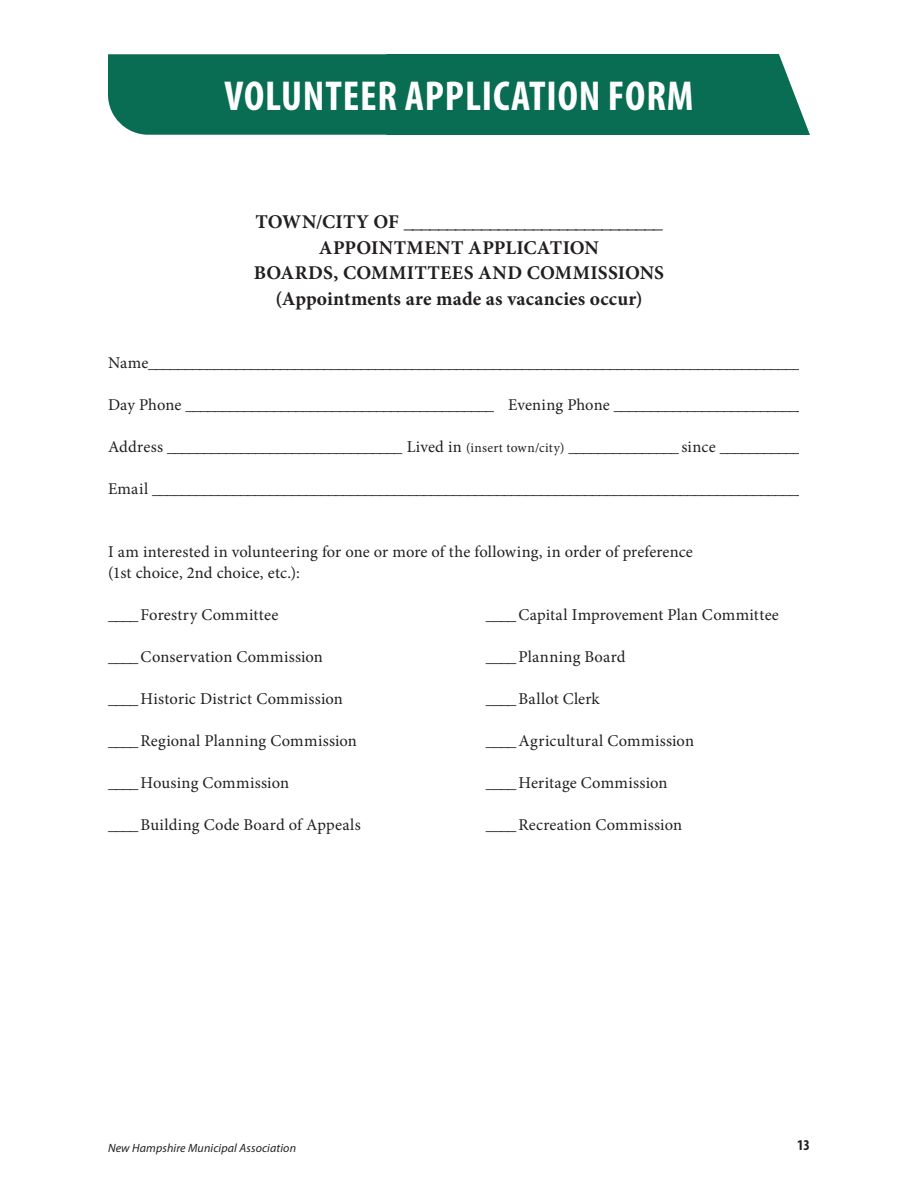
<style>
.page{position:relative;width:918px;height:1188px;background:#fff}
.page>*{position:absolute;margin:0;border:0;box-sizing:border-box;transform-origin:0 0}
.t1{font:700 condensed 42px "Myriad Pro";letter-spacing:.02em;color:#fff}
._2023_Body_Text{font:700 19.5px "Minion Pro";letter-spacing:.01em;color:#231f20}
._2023_Body_Text-2{font:16.5px/21px "Minion Pro";letter-spacing:.01em;color:#231f20}
._2023_Body_Text-3{font:700 16.5px "Minion Pro";color:#231f20}
.t2{font:700 condensed 15px "Myriad Pro";color:#231f20}
.t3{font:italic 12px "Myriad Pro";letter-spacing:.01em;color:#231f20}
.s1{font-weight:400}
.s2{font-weight:400;font-size:13.5px}
</style>
<div class="page">
<div style="left:108px;top:54px;width:702px;height:81px;background:#086d52"></div>
<p class="t1" style="left:224px;top:70px;width:471px">VOLUNTEER APPLICATION FORM</p>
<p class="_2023_Body_Text" style="left:255px;top:208px;width:409px">TOWN/CITY OF ______________________________</p>
<p class="_2023_Body_Text" style="left:319px;top:234px;width:282px">APPOINTMENT APPLICATION</p>
<p class="_2023_Body_Text" style="left:254px;top:259px;width:412px">BOARDS, COMMITTEES AND COMMISSIONS</p>
<p class="_2023_Body_Text" style="left:275px;top:285px;width:369px">(Appointments are made as vacancies occur)</p>
<p class="_2023_Body_Text-3" style="left:108px;top:351px;width:702px"><span class="s1">Name</span>__________________________________________________________________________________________</p>
<p class="_2023_Body_Text-3" style="left:108px;top:393px;width:699px"><span class="s1">Day Phone</span> __________________________________________ <span class="s1">Evening Phone</span> __________________________</p>
<p class="_2023_Body_Text-3" style="left:108px;top:435px;width:702px"><span class="s1">Address</span> ________________________________ <span class="s1">Lived in</span> <span class="s2">(insert town/city)</span> _______________ <span class="s1">since</span> ____________</p>
<p class="_2023_Body_Text-3" style="left:108px;top:477px;width:699px"><span class="s1">Email</span> _________________________________________________________________________________________</p>
<p class="_2023_Body_Text-2" style="left:108px;top:541px;width:586px">I am interested in volunteering for one or more of the following, in order of preference (1st choice, 2nd choice, etc.):</p>
<p class="_2023_Body_Text-2" style="left:108px;top:604px;width:172px">____ Forestry Committee</p>
<p class="_2023_Body_Text-2" style="left:486px;top:604px;width:294px">____ Capital Improvement Plan Committee</p>
<p class="_2023_Body_Text-2" style="left:108px;top:646px;width:217px">____ Conservation Commission</p>
<p class="_2023_Body_Text-2" style="left:486px;top:646px;width:141px">____ Planning Board</p>
<p class="_2023_Body_Text-2" style="left:108px;top:688px;width:236px">____ Historic District Commission</p>
<p class="_2023_Body_Text-2" style="left:486px;top:688px;width:115px">____ Ballot Clerk</p>
<p class="_2023_Body_Text-2" style="left:108px;top:730px;width:251px">____ Regional Planning Commission</p>
<p class="_2023_Body_Text-2" style="left:486px;top:730px;width:210px">____ Agricultural Commission</p>
<p class="_2023_Body_Text-2" style="left:108px;top:772px;width:183px">____ Housing Commission</p>
<p class="_2023_Body_Text-2" style="left:486px;top:772px;width:183px">____ Heritage Commission</p>
<p class="_2023_Body_Text-2" style="left:108px;top:814px;width:254px">____ Building Code Board of Appeals</p>
<p class="_2023_Body_Text-2" style="left:486px;top:814px;width:198px">____ Recreation Commission</p>
<p class="t3" style="left:108px;top:1141px;width:190px">New Hampshire Municipal Association</p>
<p class="t2" style="left:797px;top:1136px;width:14px">13</p>
</div>
